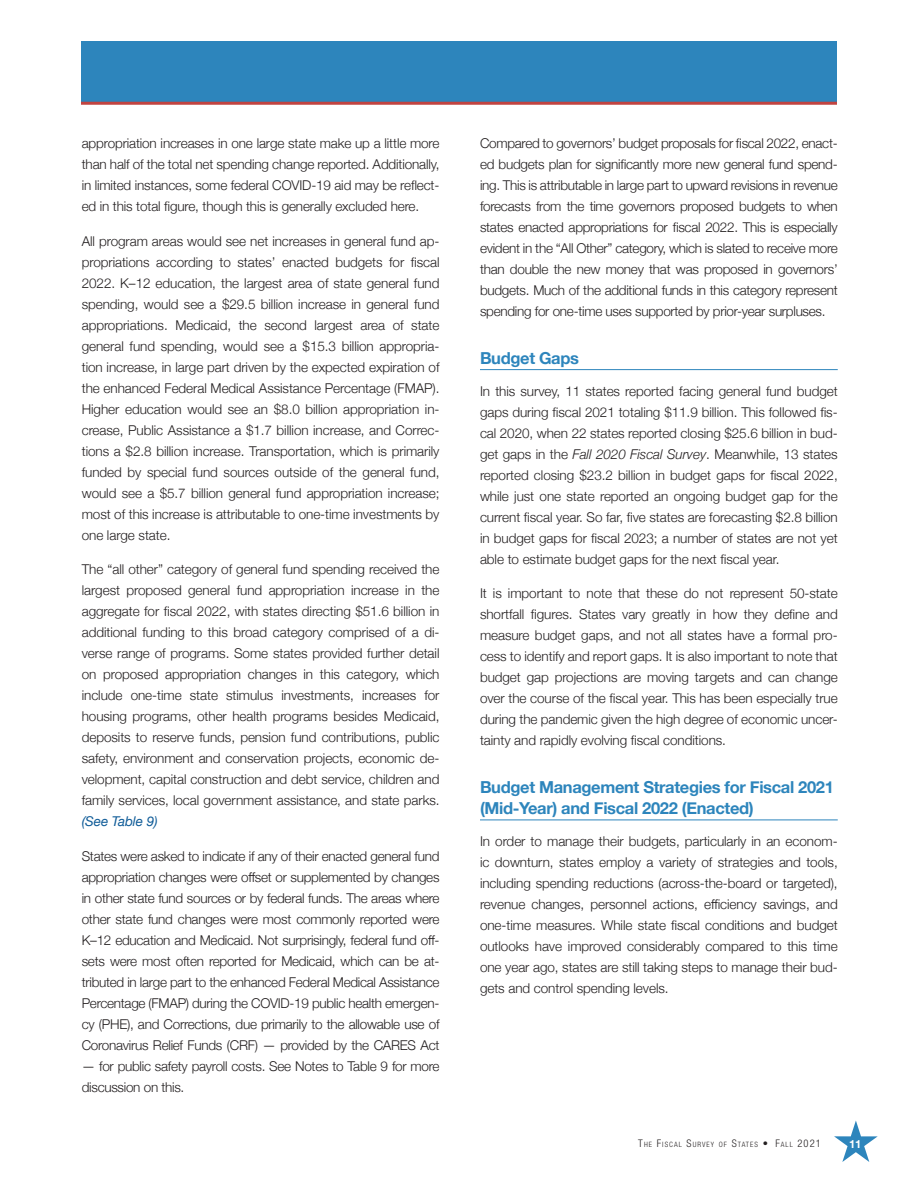
<style>
.page{position:relative;width:918px;height:1188px;background:#fff}
.page>*{position:absolute;margin:0;border:0;box-sizing:border-box;transform-origin:0 0}
.t1{font:700 16.5px/21px "Helvetica Neue";letter-spacing:-.02em;color:#2d85bc}
.t2{font:300 13.5px/21px "Helvetica Neue";letter-spacing:-.005em;color:#231f20;text-align:justify}
.t3{font:italic 13.5px "Helvetica Neue";letter-spacing:-.005em;color:#105c98}
.t4{font:700 11.25px "Helvetica Neue";color:#fff}
.t5{font:300 condensed 7.35px "Helvetica Neue";letter-spacing:.145em;color:#231f20}
.s1{font-style:italic}
.s2{font-size:10.5px}
</style>
<div class="page">
<div style="left:81px;top:41px;width:756px;height:62px;background:#2d85bc"></div>
<hr style="left:81px;top:102px;width:756px;height:3px;background:#c14441">
<svg style="left:834px;top:1121px;width:44px;height:41px"></svg>
<hr style="left:480px;top:369px;width:358px;height:1px;background:#2d85bc">
<hr style="left:480px;top:820px;width:358px;height:1px;background:#2d85bc">
<p class="t2" style="left:82px;top:132px;width:359px">appropriation increases in one large state make up a little more than half of the total net spending change reported. Additionally, in limited instances, some federal COVID-19 aid may be reflect&shy;ed in this total figure, though this is generally excluded here.</p>
<p class="t2" style="left:82px;top:229px;width:359px">All program areas would see net increases in general fund ap&shy;propriations according to states’ enacted budgets for fiscal 2022. K–12 education, the largest area of state general fund spending, would see a $29.5 billion increase in general fund appropriations. Medicaid, the second largest area of state general fund spending, would see a $15.3 billion appropria&shy;tion increase, in large part driven by the expected expiration of the enhanced Federal Medical Assistance Percentage (FMAP).<br>Higher education would see an $8.0 billion appropriation in&shy;crease, Public Assistance a $1.7 billion increase, and Correc&shy;tions a $2.8 billion increase. Transportation, which is primarily funded by special fund sources outside of the general fund, would see a $5.7 billion general fund appropriation increase; most of this increase is attributable to one-time investments by one large state.</p>
<p class="t2" style="left:82px;top:558px;width:359px">The “all other” category of general fund spending received the largest proposed general fund appropriation increase in the aggregate for fiscal 2022, with states directing $51.6 billion in additional funding to this broad category comprised of a di&shy;verse range of programs. Some states provided further detail on proposed appropriation changes in this category, which include one-time state stimulus investments, increases for housing programs, other health programs besides Medicaid, deposits to reserve funds, pension fund contributions, public safety, environment and conservation projects, economic de&shy;velopment, capital construction and debt service, children and family services, local government assistance, and state parks.</p>
<p class="t3" style="left:82px;top:812px;width:77px">(See Table 9)</p>
<p class="t2" style="left:82px;top:844px;width:359px">States were asked to indicate if any of their enacted general fund appropriation changes were offset or supplemented by changes in other state fund sources or by federal funds. The areas where other state fund changes were most commonly reported were K–12 education and Medicaid. Not surprisingly, federal fund off&shy;sets were most often reported for Medicaid, which can be at&shy;tributed in large part to the enhanced Federal Medical Assistance Percentage (FMAP) during the COVID-19 public health emergen&shy;cy (PHE), and Corrections, due primarily to the allowable use of Coronavirus Relief Funds (CRF) — provided by the CARES Act</p>
<p class="t2" style="left:82px;top:1055px;width:359px">— for public safety payroll costs. See Notes to Table 9 for more discussion on this.</p>
<p class="t2" style="left:480px;top:132px;width:359px">Compared to governors’ budget proposals for fiscal 2022, enact&shy;ed budgets plan for significantly more new general fund spend&shy;ing. This is attributable in large part to upward revisions in revenue forecasts from the time governors proposed budgets to when states enacted appropriations for fiscal 2022. This is especially evident in the “All Other” category, which is slated to receive more than double the new money that was proposed in governors’ budgets. Much of the additional funds in this category represent spending for one-time uses supported by prior-year surpluses.</p>
<p class="t1" style="left:480px;top:348px;width:101px">Budget Gaps</p>
<p class="t2" style="left:480px;top:380px;width:359px">In this survey, 11 states reported facing general fund budget gaps during fiscal 2021 totaling $11.9 billion. This followed fis&shy;cal 2020, when 22 states reported closing $25.6 billion in bud&shy;get gaps in the <span class="s1">Fall 2020 Fiscal Survey</span>. Meanwhile, 13 states reported closing $23.2 billion in budget gaps for fiscal 2022, while just one state reported an ongoing budget gap for the current fiscal year. So far, five states are forecasting $2.8 billion in budget gaps for fiscal 2023; a number of states are not yet able to estimate budget gaps for the next fiscal year.</p>
<p class="t2" style="left:480px;top:582px;width:359px">It is important to note that these do not represent 50-state shortfall figures. States vary greatly in how they define and measure budget gaps, and not all states have a formal pro&shy;cess to identify and report gaps. It is also important to note that budget gap projections are moving targets and can change over the course of the fiscal year. This has been especially true during the pandemic given the high degree of economic uncer&shy;tainty and rapidly evolving fiscal conditions.</p>
<p class="t1" style="left:480px;top:777px;width:355px">Budget Management Strategies for Fiscal 2021 (Mid-Year) and Fiscal 2022 (Enacted)</p>
<p class="t2" style="left:480px;top:830px;width:359px">In order to manage their budgets, particularly in an econom&shy;ic downturn, states employ a variety of strategies and tools, including spending reductions (across-the-board or targeted), revenue changes, personnel actions, efficiency savings, and one-time measures. While state fiscal conditions and budget outlooks have improved considerably compared to this time one year ago, states are still taking steps to manage their bud&shy;gets and control spending levels.</p>
<p class="t5" style="left:638px;top:1140px;width:184px"><span class="s2">T</span>HE <span class="s2">F</span>ISCAL <span class="s2">S</span>URVEY OF <span class="s2">S</span>TATES <span class="s2">• F</span>ALL <span class="s2">2021</span></p>
<p class="t4" style="left:849px;top:1135px;width:14px">11</p>
</div>
